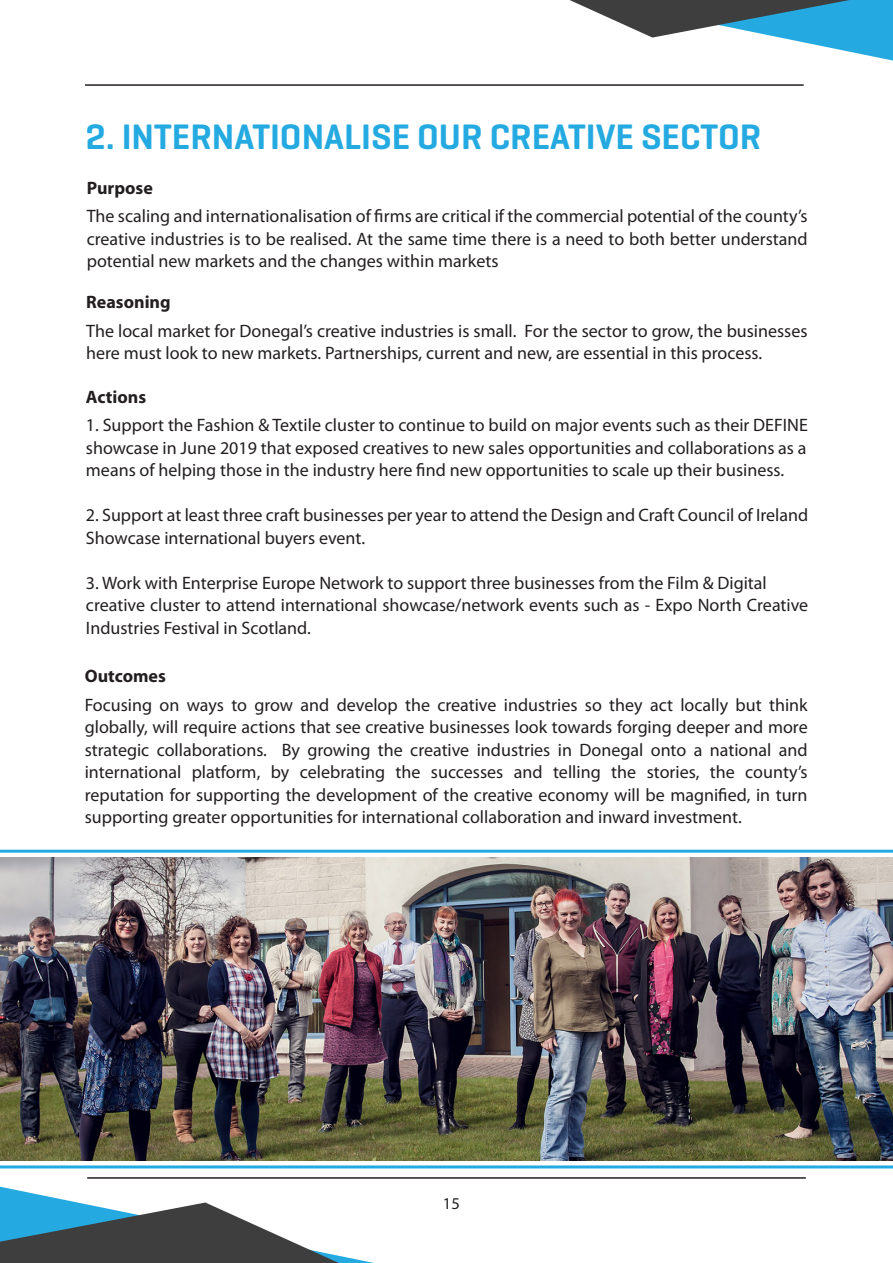
<style>
.page{position:relative;width:893px;height:1263px;background:#fff}
.page>*{position:absolute;margin:0;border:0;box-sizing:border-box;transform-origin:0 0}
.t1{font:600 36px "Geogrotesque";color:#24aae1}
.t2{font:18px/22.5px "Myriad Pro";color:#231f20}
.t3{font:700 18px "Myriad Pro";color:#231f20}
.t4{font:16.5px "Myriad Pro";color:#231f20}
</style>
<div class="page">
<svg style="left:0;top:1187px;width:374px;height:76px"></svg>
<svg style="left:570px;top:0;width:323px;height:61px"></svg>
<hr style="left:85px;top:84px;width:719px;height:2px;background:#231f20">
<hr style="left:87px;top:1177px;width:719px;height:2px;background:#231f20">
<img style="left:0;top:857px;width:893px;height:304px">
<hr style="left:0;top:850px;width:893px;height:3px;background:#24aae1">
<hr style="left:0;top:1165px;width:893px;height:3px;background:#24aae1">
<p class="t1" style="left:86px;top:114px;width:677px">2. INTERNATIONALISE OUR CREATIVE SECTOR</p>
<p class="t3" style="left:87px;top:176px;width:68px">Purpose</p>
<p class="t2" style="left:87px;top:204px;width:722px;text-align:justify">The scaling and internationalisation of firms are critical if the commercial potential of the county’s creative industries is to be realised. At the same time there is a need to both better understand potential new markets and the changes within markets</p>
<p class="t3" style="left:86px;top:291px;width:86px">Reasoning</p>
<p class="t2" style="left:86px;top:319px;width:723px">The local market for Donegal’s creative industries is small. For the sector to grow, the businesses here must look to new markets. Partnerships, current and new, are essential in this process.</p>
<p class="t3" style="left:86px;top:385px;width:62px">Actions</p>
<p class="t2" style="left:86px;top:414px;width:723px;text-align:justify">1. Support the Fashion &amp; Textile cluster to continue to build on major events such as their DEFINE showcase in June 2019 that exposed creatives to new sales opportunities and collaborations as a means of helping those in the industry here find new opportunities to scale up their business.</p>
<p class="t2" style="left:86px;top:504px;width:724px">2. Support at least three craft businesses per year to attend the Design and Craft Council of Ireland<br>Showcase international buyers event.</p>
<p class="t2" style="left:86px;top:571px;width:682px">3. Work with Enterprise Europe Network to support three businesses from the Film &amp; Digital</p>
<p class="t2" style="left:86px;top:594px;width:724px">creative cluster to attend international showcase/network events such as - Expo North Creative<br>Industries Festival in Scotland.</p>
<p class="t3" style="left:85px;top:664px;width:83px">Outcomes</p>
<p class="t2" style="left:85px;top:693px;width:724px">Focusing on ways to grow and develop the creative industries so they act locally but think</p>
<p class="t2" style="left:85px;top:715px;width:724px">globally, will require actions that see creative businesses look towards forging deeper and more strategic collaborations. By growing the creative industries in Donegal onto a national and</p>
<p class="t2" style="left:85px;top:760px;width:724px">international platform, by celebrating the successes and telling the stories, the county’s</p>
<p class="t2" style="left:85px;top:783px;width:724px">reputation for supporting the development of the creative economy will be magnified, in turn supporting greater opportunities for international collaboration and inward investment.</p>
<p class="t4" style="left:443px;top:1193px;width:18px">15</p>
</div>
